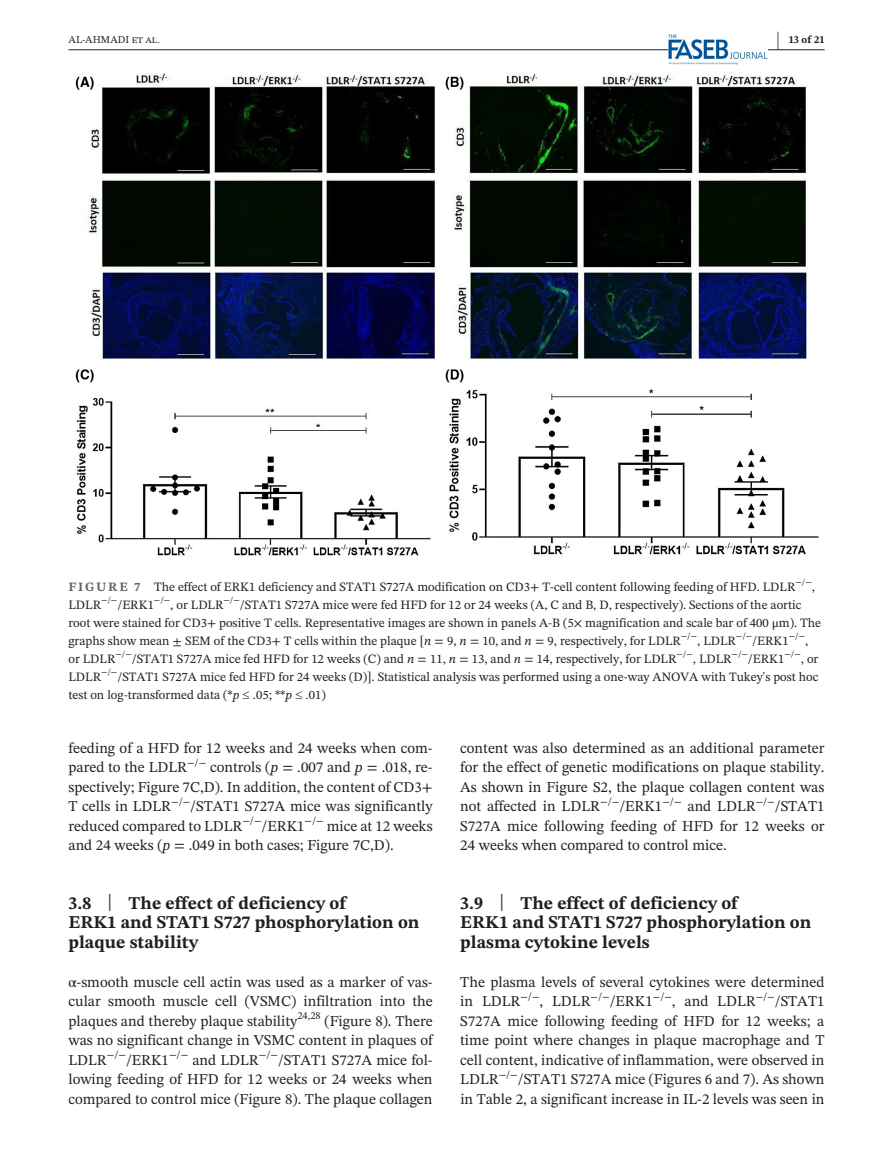
<style>
.page{position:relative;width:893px;height:1174px;background:#fff}
.page>*{position:absolute;margin:0;border:0;box-sizing:border-box;transform-origin:0 0}
.t1{font:700 21px "STIX Two Text";color:#231f20;scale:.42 1}
.t2{font:700 18px/19.5px "STIX Two Text";color:#231f20}
.t3{font:15px/19.5px "STIX Two Text";color:#231f20;text-align:justify}
.t4{font:12.75px/18px "STIX Two Text";color:#231f20}
.t5{font:10.5px "STIX Two Text";color:#231f20}
.t6{font:700 10.5px "STIX Two Text";color:#231f20}
.s1{font-weight:700;color:#636366}
.s2{font-family:"STIX"}
.s3{font-style:italic}
.s4{font-weight:400;font-size:23.7px}
</style>
<div class="page">
<hr style="left:68px;top:49px;width:756px;height:1px;background:#231f20">
<img style="left:668px;top:35px;width:99px;height:30px">
<img style="left:75px;top:72px;width:744px;height:484px">
<h1 class="t1" style="left:777px;top:24px;width:8px">|</h1>
<p class="t5" style="left:68px;top:32px;width:93px">AL--AHMADI et al.</p>
<p class="t6" style="left:789px;top:32px;width:37px">13 of 21</p>
<p class="t4" style="left:68px;top:578px;width:754px"><span class="s1">FIGURE 7</span> The effect of ERK1 deficiency and STAT1 S727A modification on CD3+ T-cell content following feeding of HFD. LDLR<sup>−/−</sup>, LDLR<sup>−/−</sup>/ERK1<sup>−/−</sup>, or LDLR<sup>−/−</sup>/STAT1 S727A mice were fed HFD for 12 or 24 weeks (A, C and B, D, respectively). Sections of the aortic root were stained for CD3+ positive T cells. Representative images are shown in panels A-B (5× magnification and scale bar of 400 <span class="s2">μ</span>m). The graphs show mean ± SEM of the CD3+ T cells within the plaque [<span class="s3">n</span> = 9, <span class="s3">n</span> = 10, and <span class="s3">n</span> = 9, respectively, for LDLR<sup>−/−</sup>, LDLR<sup>−/−</sup>/ERK1<sup>−/−</sup>, or LDLR<sup>−/−</sup>/STAT1 S727A mice fed HFD for 12 weeks (C) and <span class="s3">n</span> = 11, <span class="s3">n</span> = 13, and <span class="s3">n</span> = 14, respectively, for LDLR<sup>−/−</sup>, LDLR<sup>−/−</sup>/ERK1<sup>−/−</sup>, or LDLR<sup>−/−</sup>/STAT1 S727A mice fed HFD for 24 weeks (D)]. Statistical analysis was performed using a one-way ANOVA with Tukey's post hoc test on log-transformed data (*<span class="s3">p</span> ≤ .05; **<span class="s3">p</span> ≤ .01)</p>
<p class="t3" style="left:68px;top:738px;width:366px">feeding of a HFD for 12 weeks and 24 weeks when com&shy;pared to the LDLR</p>
<p class="t3" style="left:68px;top:757px;width:366px;text-indent:142px">controls (<span class="s3">p</span> = .007 and <span class="s3">p</span> = .018, re&shy;spectively; Figure 7C,D). In addition, the content of CD3+ T cells in LDLR</p>
<p class="t3" style="left:68px;top:796px;width:366px;text-indent:122px">/STAT1 S727A mice was significantly reduced compared to LDLR</p>
<p class="t5" style="left:242px;top:813px;width:21px">−/−</p>
<p class="t3" style="left:262px;top:816px;width:45px">/ERK1</p>
<p class="t5" style="left:305px;top:813px;width:21px">−/−</p>
<p class="t3" style="left:68px;top:816px;width:366px;text-indent:258px">mice at 12 weeks and 24 weeks (<span class="s3">p</span> = .049 in both cases; Figure 7C,D).</p>
<p class="t2" style="left:68px;top:893px;width:353px">3.8 <span class="s4">|</span> The effect of deficiency of<br>ERK1 and STAT1 S727 phosphorylation on plaque stability</p>
<p class="t3" style="left:68px;top:972px;width:366px"><span class="s2">α</span>-smooth muscle cell actin was used as a marker of vas&shy;cular smooth muscle cell (VSMC) infiltration into the plaques and thereby plaque stability</p>
<p class="t5" style="left:297px;top:1008px;width:25px">24,28</p>
<p class="t3" style="left:68px;top:1011px;width:366px;text-indent:256px">(Figure 8). There was no significant change in VSMC content in plaques of LDLR</p>
<p class="t5" style="left:107px;top:1047px;width:21px">−/−</p>
<p class="t3" style="left:126px;top:1050px;width:45px">/ERK1</p>
<p class="t5" style="left:169px;top:1047px;width:21px">−/−</p>
<p class="t3" style="left:192px;top:1050px;width:68px">and LDLR</p>
<p class="t5" style="left:259px;top:1047px;width:21px">−/−</p>
<p class="t3" style="left:68px;top:1050px;width:366px;text-indent:210px">/STAT1 S727A mice fol&shy;lowing feeding of HFD for 12 weeks or 24 weeks when compared to control mice (Figure 8). The plaque collagen</p>
<p class="t3" style="left:460px;top:738px;width:366px">content was also determined as an additional parameter for the effect of genetic modifications on plaque stability.<br>As shown in Figure S2, the plaque collagen content was not affected in LDLR<sup>−/−</sup>/ERK1</p>
<p class="t3" style="left:460px;top:796px;width:366px;text-indent:315px">/STAT1<br>S727A mice following feeding of HFD for 12 weeks or 24 weeks when compared to control mice.</p>
<p class="t3" style="left:687px;top:796px;width:70px">and LDLR</p>
<p class="t2" style="left:460px;top:893px;width:353px">3.9 <span class="s4">|</span> The effect of deficiency of<br>ERK1 and STAT1 S727 phosphorylation on plasma cytokine levels</p>
<p class="t3" style="left:460px;top:972px;width:366px">The plasma levels of several cytokines were determined in LDLR</p>
<p class="t3" style="left:460px;top:991px;width:366px;text-indent:315px">/STAT1<br>S727A mice following feeding of HFD for 12 weeks; a time point where changes in plaque macrophage and T cell content, indicative of inflammation, were observed in LDLR</p>
<p class="t3" style="left:540px;top:991px;width:52px">, LDLR</p>
<p class="t3" style="left:610px;top:991px;width:45px">/ERK1</p>
<p class="t3" style="left:672px;top:991px;width:85px">, and LDLR</p>
<p class="t3" style="left:460px;top:1069px;width:366px;text-align:right">/STAT1 S727A mice (Figures 6 and 7). As shown<br>in Table 2, a significant increase in IL-2 levels was seen in</p>
</div>
